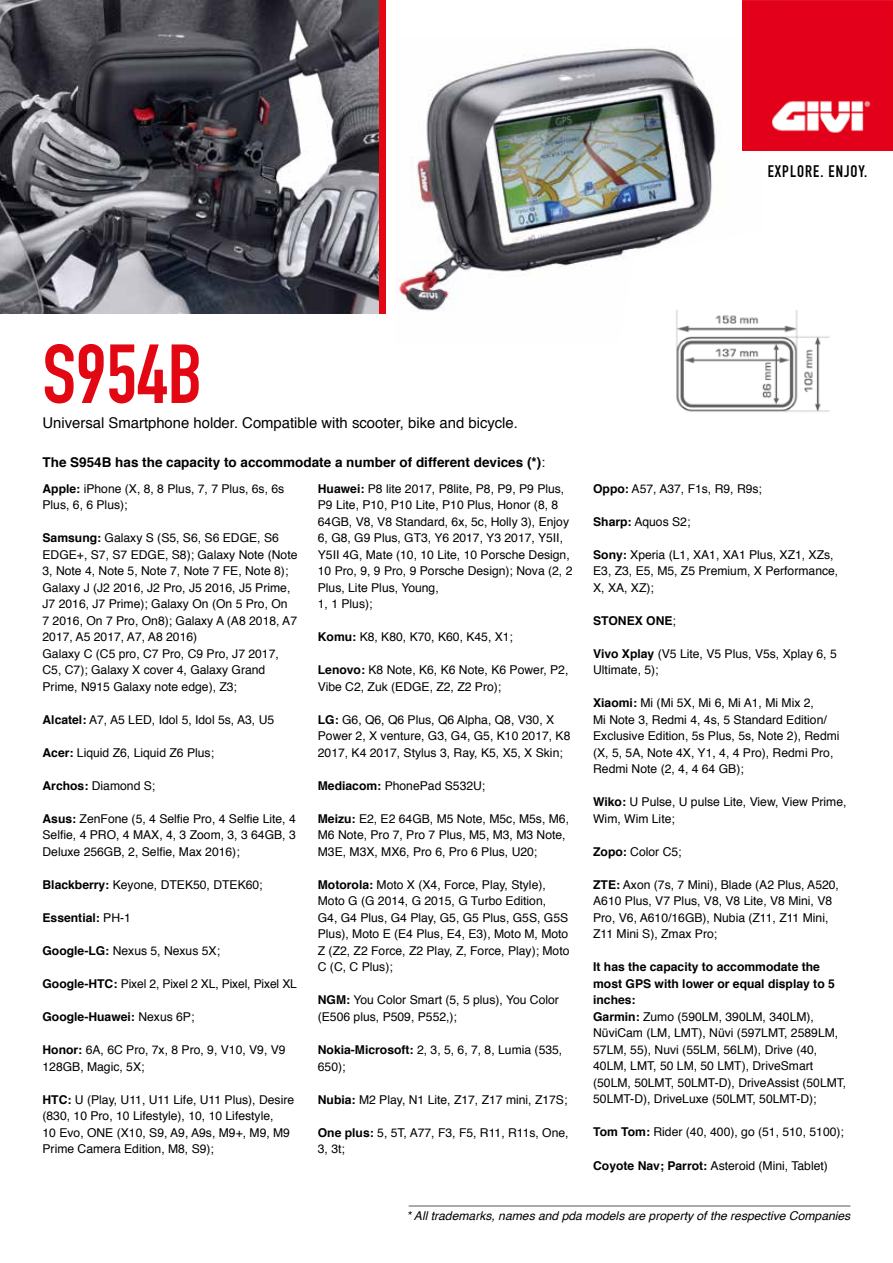
<style>
.page{position:relative;width:893px;height:1263px;background:#fff}
.page>*{position:absolute;margin:0;border:0;box-sizing:border-box;transform-origin:0 0}
.t1{font:82.2px "DIN Engschrift Std";color:#e30613}
.t2{font:16.5px "DIN Engschrift Std";letter-spacing:.06em;color:#000}
.t3{font:14.85px "Helvetica";color:#000}
.t4{font:700 13.5px "Helvetica";color:#000}
.t5{font:12.15px/16.5px "Helvetica";color:#000}
.t6{font:italic 12.15px "Helvetica";color:#000}
.t7{font:700 12.15px "Helvetica";color:#000}
.s1{font-weight:400}
.s2{font-weight:700}
</style>
<div class="page">
<img style="left:396px;top:47px;width:320px;height:264px">
<img style="left:660px;top:298px;width:170px;height:114px">
<div style="left:379px;top:0;width:6px;height:313px;background:#e30613"></div>
<img style="left:742px;top:0;width:151px;height:151px">
<img style="left:0;top:0;width:379px;height:313px">
<hr style="left:409px;top:1206px;width:441px;height:1px;background:#575756">
<h2 class="t2" style="left:768px;top:161px;width:101px">EXPLORE. ENJOY.</h2>
<h1 class="t1" style="left:43px;top:326px;width:162px">S954B</h1>
<p class="t3" style="left:43px;top:412px;width:477px">Universal Smartphone holder. Compatible with scooter, bike and bicycle.</p>
<p class="t4" style="left:43px;top:451px;width:504px">The S954B has the capacity to accommodate a number of different devices (*)<span class="s1">:</span></p>
<p class="t5" style="left:43px;top:481px;width:243px"><span class="s2">Apple:</span> iPhone (X, 8, 8 Plus, 7, 7 Plus, 6s, 6s<br>Plus, 6, 6 Plus);</p>
<p class="t5" style="left:43px;top:530px;width:256px"><span class="s2">Samsung:</span> Galaxy S (S5, S6, S6 EDGE, S6<br>EDGE+, S7, S7 EDGE, S8); Galaxy Note (Note 3, Note 4, Note 5, Note 7, Note 7 FE, Note 8); Galaxy J (J2 2016, J2 Pro, J5 2016, J5 Prime, J7 2016, J7 Prime); Galaxy On (On 5 Pro, On<br>7 2016, On 7 Pro, On8); Galaxy A (A8 2018, A7<br>2017, A5 2017, A7, A8 2016)<br>Galaxy C (C5 pro, C7 Pro, C9 Pro, J7 2017, C5, C7); Galaxy X cover 4, Galaxy Grand Prime, N915 Galaxy note edge), Z3;</p>
<p class="t5" style="left:43px;top:712px;width:233px"><span class="s2">Alcatel:</span> A7, A5 LED, Idol 5, Idol 5s, A3, U5</p>
<p class="t5" style="left:43px;top:745px;width:173px"><span class="s2">Acer:</span> Liquid Z6, Liquid Z6 Plus;</p>
<p class="t5" style="left:43px;top:778px;width:114px"><span class="s2">Archos:</span> Diamond S;</p>
<p class="t5" style="left:43px;top:811px;width:255px;text-align:justify"><span class="s2">Asus:</span> ZenFone (5, 4 Selfie Pro, 4 Selfie Lite, 4<br>Selfie, 4 PRO, 4 MAX, 4, 3 Zoom, 3, 3 64GB, 3<br>Deluxe 256GB, 2, Selfie, Max 2016);</p>
<p class="t5" style="left:43px;top:877px;width:222px"><span class="s2">Blackberry:</span> Keyone, DTEK50, DTEK60;</p>
<p class="t7" style="left:43px;top:908px;width:90px">Essential: <span class="s1">PH-1</span></p>
<p class="t5" style="left:43px;top:943px;width:179px"><span class="s2">Google-LG:</span> Nexus 5, Nexus 5X;</p>
<p class="t5" style="left:43px;top:976px;width:256px"><span class="s2">Google-HTC:</span> Pixel 2, Pixel 2 XL, Pixel, Pixel XL</p>
<p class="t7" style="left:43px;top:1007px;width:153px">Google-Huawei: <span class="s1">Nexus 6P;</span></p>
<p class="t5" style="left:43px;top:1042px;width:245px"><span class="s2">Honor:</span> 6A, 6C Pro, 7x, 8 Pro, 9, V10, V9, V9<br>128GB, Magic, 5X;</p>
<p class="t5" style="left:43px;top:1091px;width:253px"><span class="s2">HTC:</span> U (Play, U11, U11 Life, U11 Plus), Desire (830, 10 Pro, 10 Lifestyle), 10, 10 Lifestyle,<br>10 Evo, ONE (X10, S9, A9, A9s, M9+, M9, M9<br>Prime Camera Edition, M8, S9);</p>
<p class="t5" style="left:318px;top:481px;width:256px"><span class="s2">Huawei:</span> P8 lite 2017, P8lite, P8, P9, P9 Plus, P9 Lite, P10, P10 Lite, P10 Plus, Honor (8, 8<br>64GB, V8, V8 Standard, 6x, 5c, Holly 3), Enjoy 6, G8, G9 Plus, GT3, Y6 2017, Y3 2017, Y5II, Y5II 4G, Mate (10, 10 Lite, 10 Porsche Design, 10 Pro, 9, 9 Pro, 9 Porsche Design); Nova (2, 2<br>Plus, Lite Plus, Young,<br>1, 1 Plus);</p>
<p class="t5" style="left:318px;top:629px;width:197px"><span class="s2">Komu:</span> K8, K80, K70, K60, K45, X1;</p>
<p class="t5" style="left:318px;top:662px;width:252px"><span class="s2">Lenovo:</span> K8 Note, K6, K6 Note, K6 Power, P2,<br>Vibe C2, Zuk (EDGE, Z2, Z2 Pro);</p>
<p class="t5" style="left:318px;top:712px;width:254px"><span class="s2">LG:</span> G6, Q6, Q6 Plus, Q6 Alpha, Q8, V30, X<br>Power 2, X venture, G3, G4, G5, K10 2017, K8<br>2017, K4 2017, Stylus 3, Ray, K5, X5, X Skin;</p>
<p class="t5" style="left:318px;top:778px;width:169px"><span class="s2">Mediacom:</span> PhonePad S532U;</p>
<p class="t5" style="left:318px;top:811px;width:253px"><span class="s2">Meizu:</span> E2, E2 64GB, M5 Note, M5c, M5s, M6,<br>M6 Note, Pro 7, Pro 7 Plus, M5, M3, M3 Note,<br>M3E, M3X, MX6, Pro 6, Pro 6 Plus, U20;</p>
<p class="t5" style="left:318px;top:877px;width:253px"><span class="s2">Motorola:</span> Moto X (X4, Force, Play, Style), Moto G (G 2014, G 2015, G Turbo Edition,<br>G4, G4 Plus, G4 Play, G5, G5 Plus, G5S, G5S Plus), Moto E (E4 Plus, E4, E3), Moto M, Moto Z (Z2, Z2 Force, Z2 Play, Z, Force, Play); Moto C (C, C Plus);</p>
<p class="t5" style="left:318px;top:992px;width:243px"><span class="s2">NGM:</span> You Color Smart (5, 5 plus), You Color (E506 plus, P509, P552,);</p>
<p class="t5" style="left:318px;top:1042px;width:246px"><span class="s2">Nokia-Microsoft:</span> 2, 3, 5, 6, 7, 8, Lumia (535,<br>650);</p>
<p class="t5" style="left:318px;top:1091px;width:251px"><span class="s2">Nubia:</span> M2 Play, N1 Lite, Z17, Z17 mini, Z17S;</p>
<p class="t5" style="left:318px;top:1124px;width:252px"><span class="s2">One plus:</span> 5, 5T, A77, F3, F5, R11, R11s, One,<br>3, 3t;</p>
<p class="t5" style="left:593px;top:481px;width:170px"><span class="s2">Oppo:</span> A57, A37, F1s, R9, R9s;</p>
<p class="t5" style="left:593px;top:514px;width:99px"><span class="s2">Sharp:</span> Aquos S2;</p>
<p class="t5" style="left:593px;top:547px;width:247px"><span class="s2">Sony:</span> Xperia (L1, XA1, XA1 Plus, XZ1, XZs,<br>E3, Z3, E5, M5, Z5 Premium, X Performance,<br>X, XA, XZ);</p>
<p class="t7" style="left:593px;top:611px;width:84px">STONEX ONE<span class="s1">;</span></p>
<p class="t5" style="left:593px;top:646px;width:245px"><span class="s2">Vivo Xplay</span> (V5 Lite, V5 Plus, V5s, Xplay 6, 5<br>Ultimate, 5);</p>
<p class="t5" style="left:593px;top:695px;width:248px"><span class="s2">Xiaomi:</span> Mi (Mi 5X, Mi 6, Mi A1, Mi Mix 2,<br>Mi Note 3, Redmi 4, 4s, 5 Standard Edition/ Exclusive Edition, 5s Plus, 5s, Note 2), Redmi (X, 5, 5A, Note 4X, Y1, 4, 4 Pro), Redmi Pro, Redmi Note (2, 4, 4 64 GB);</p>
<p class="t5" style="left:593px;top:794px;width:255px"><span class="s2">Wiko:</span> U Pulse, U pulse Lite, View, View Prime,<br>Wim, Wim Lite;</p>
<p class="t5" style="left:593px;top:844px;width:90px"><span class="s2">Zopo:</span> Color C5;</p>
<p class="t5" style="left:593px;top:877px;width:247px"><span class="s2">ZTE:</span> Axon (7s, 7 Mini), Blade (A2 Plus, A520, A610 Plus, V7 Plus, V8, V8 Lite, V8 Mini, V8<br>Pro, V6, A610/16GB), Nubia (Z11, Z11 Mini, Z11 Mini S), Zmax Pro;</p>
<p class="t5" style="left:593px;top:959px;width:255px"><span class="s2">It has the capacity to accommodate the most GPS with lower or equal display to 5 inches:<br>Garmin:</span> Zumo (590LM, 390LM, 340LM), NüviCam (LM, LMT), Nüvi (597LMT, 2589LM, 57LM, 55), Nuvi (55LM, 56LM), Drive (40, 40LM, LMT, 50 LM, 50 LMT), DriveSmart (50LM, 50LMT, 50LMT-D), DriveAssist (50LMT, 50LMT-D), DriveLuxe (50LMT, 50LMT-D);</p>
<p class="t5" style="left:593px;top:1124px;width:252px"><span class="s2">Tom Tom:</span> Rider (40, 400), go (51, 510, 5100);</p>
<p class="t5" style="left:593px;top:1157px;width:236px"><span class="s2">Coyote Nav; Parrot:</span> Asteroid (Mini, Tablet)</p>
<p class="t6" style="left:407px;top:1206px;width:445px">* All trademarks, names and pda models are property of the respective Companies</p>
</div>
